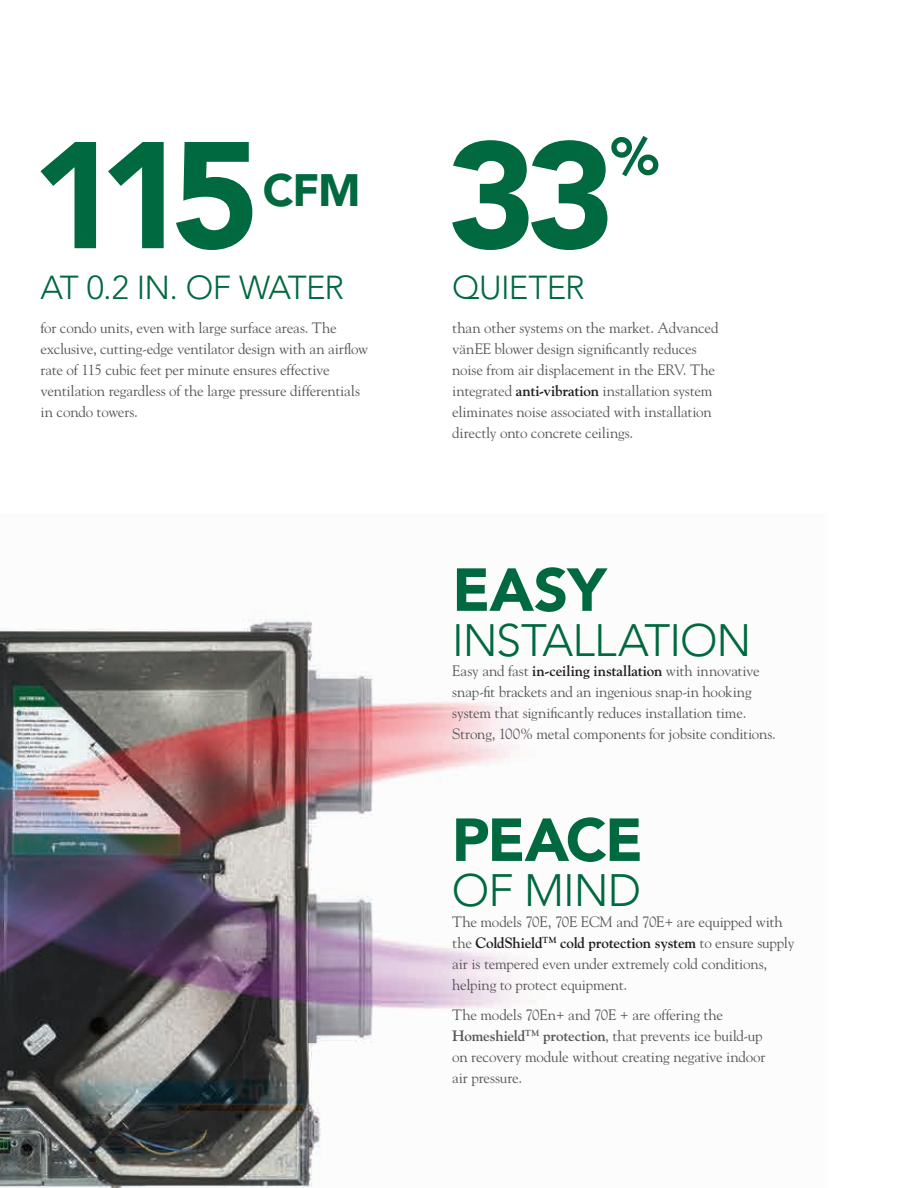
<style>
.page{position:relative;width:918px;height:1188px;background:#fff}
.page>*{position:absolute;margin:0;border:0;box-sizing:border-box;transform-origin:0 0}
.t1{font:900 150px "Avenir";color:#00693f}
.t2{font:900 60px "Avenir";letter-spacing:-.01em;color:#00693f}
.t3{font:900 52.5px "Avenir";color:#00693f}
.t4{font:300 45px "Avenir";letter-spacing:-.02em;color:#00693f}
.t5{font:900 45px "Avenir";color:#00693f}
.t6{font:300 33px "Avenir";letter-spacing:-.025em;color:#00693f}
.t7{font:15px/21px "Goudy";letter-spacing:-.015em;color:#57585a}
.s1{font-weight:700;color:#231f20}
.s2{font-weight:700}
</style>
<div class="page">
<img style="left:0;top:619px;width:520px;height:569px">
<h1 class="t1" style="left:31px;top:105px;width:585px">115 33</h1>
<h3 class="t3" style="left:611px;top:125px;width:49px">%</h3>
<h3 class="t6" style="left:452px;top:268px;width:134px">QUIETER</h3>
<p class="t7" style="left:452px;top:317px;width:268px">than other systems on the market. Advanced vänEE blower design significantly reduces noise from air displacement in the ERV. The integrated <span class="s1">anti-vibration</span> installation system eliminates noise associated with installation directly onto concrete ceilings.</p>
<h3 class="t5" style="left:263px;top:164px;width:99px">CFM</h3>
<h3 class="t6" style="left:40px;top:268px;width:305px">AT 0.2 IN. OF WATER</h3>
<p class="t7" style="left:40px;top:317px;width:329px">for condo units, even with large surface areas. The exclusive, cutting-edge ventilator design with an airflow rate of 115 cubic feet per minute ensures effective ventilation regardless of the large pressure differentials in condo towers.</p>
<h2 class="t2" style="left:452px;top:554px;width:156px">EASY</h2>
<h3 class="t4" style="left:452px;top:614px;width:301px">INSTALLATION</h3>
<p class="t7" style="left:452px;top:660px;width:325px">Easy and fast <span class="s1">in-ceiling installation</span> with innovative snap-fit brackets and an ingenious snap-in hooking system that significantly reduces installation time.<br>Strong, 100% metal components for jobsite conditions.</p>
<h2 class="t2" style="left:452px;top:804px;width:192px">PEACE</h2>
<h3 class="t4" style="left:452px;top:864px;width:191px">OF MIND</h3>
<p class="t7" style="left:452px;top:911px;width:344px">The models 70E, 70E ECM and 70E+ are equipped with the <span class="s1">ColdShield</span><sup>TM</sup> <span class="s1">cold protection system</span> to ensure supply air is tempered even under extremely cold conditions, helping to protect equipment.</p>
<p class="t7" style="left:452px;top:1004px;width:315px">The models 70En+ and 70E + are offering the <span class="s2">Homeshield</span><sup>TM</sup> <span class="s2">protection</span>, that prevents ice build-up on recovery module without creating negative indoor air pressure.</p>
</div>
